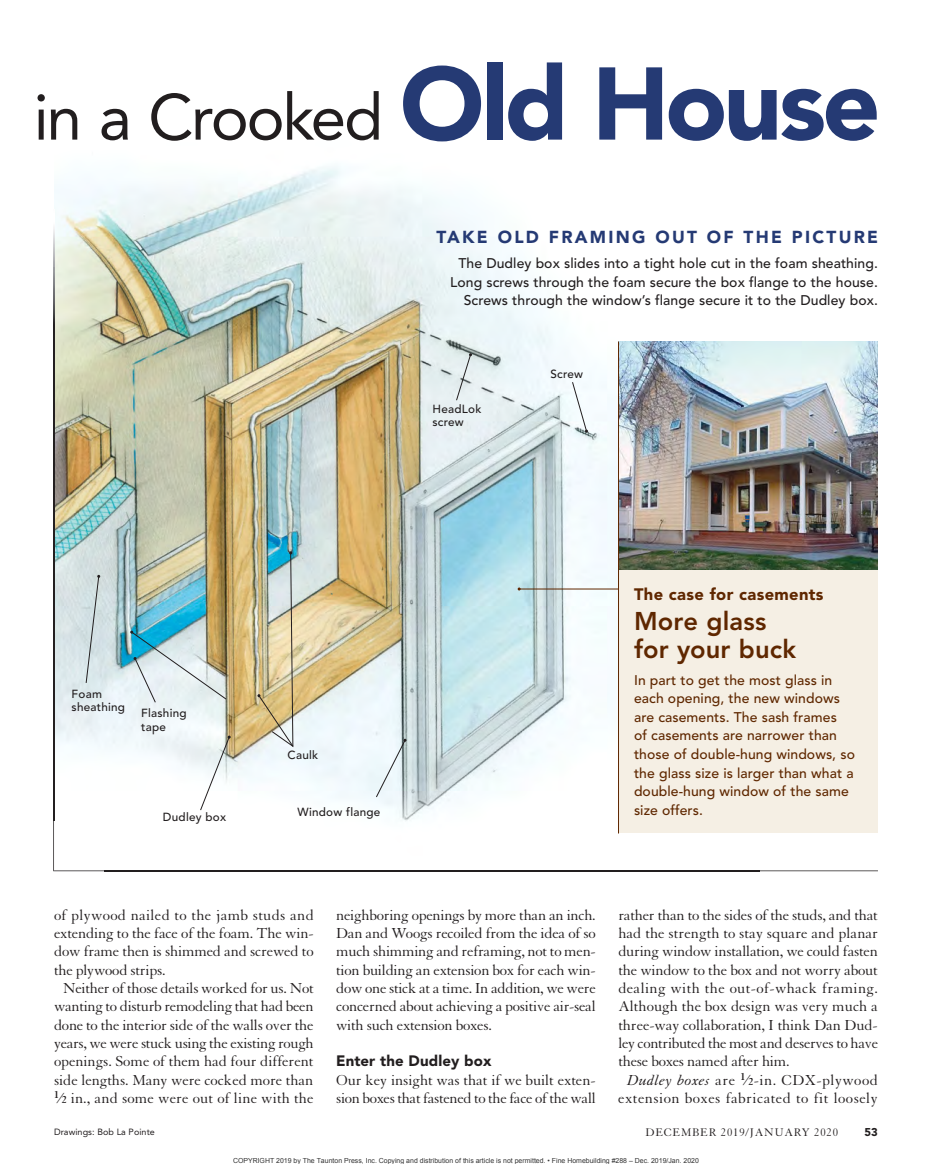
<style>
.page{position:relative;width:932px;height:1175px;background:#fff}
.page>*{position:absolute;margin:0;border:0;box-sizing:border-box;transform-origin:0 0}
.t1{font:64.2px "Avenir LT Std";letter-spacing:-.04em;color:#221e1f}
.t2{font:800 25.5px/28.5px "Avenir LT Std";letter-spacing:.005em;color:#5f2700}
.t3{font:900 17.25px "Avenir LT Std";letter-spacing:.13em;color:#253a74}
.t4{font:900 16.5px "Avenir LT Std";letter-spacing:.02em;color:#5f2700}
.t5{font:15.75px/18.3px "Granjon LT Std";letter-spacing:-.015em;color:#221e1f;text-align:justify}
.t6{font:15.75px "Granjon LT Std";letter-spacing:.03em;color:#221e1f}
.t7{font:15.75px "Granjon LT Std";letter-spacing:.02em;color:#221e1f}
.t8{font:15.75px "Granjon LT Std";letter-spacing:.01em;color:#221e1f}
.t9{font:900 15px "Avenir LT Std";letter-spacing:.005em;color:#221e1f}
.t10{font:500 13.95px/18.6px "Avenir LT Std";letter-spacing:.005em;color:#5f2700}
.t11{font:500 13.95px/18.6px "Avenir LT Std";letter-spacing:.005em;color:#221e1f;text-align:right}
.t12{font:12px "Granjon LT Std";letter-spacing:.07em;color:#221e1f}
.t13{font:500 11.7px/13.2px "Avenir LT Std";letter-spacing:.02em;color:#221e1f}
.t14{font:900 11.25px "Avenir LT Std";color:#221e1f}
.t15{font:9px "Avenir LT Std";letter-spacing:.005em;color:#221e1f}
.t16{font:6.9px "Arial";color:rgb(0 0 0/.8)}
.s1{font-weight:900;font-size:102px;color:#253a74}
.s2{font-weight:700}
.s3{font-weight:700;font-size:10.95px}
.s4{font-style:italic}
</style>
<div class="page">
<img style="left:54px;top:166px;width:564px;height:654px">
<div style="left:618px;top:341px;width:259px;height:492px;background:#f5efe4"></div>
<svg style="left:375px;top:738px;width:31px;height:60px"></svg>
<svg style="left:455px;top:353px;width:17px;height:48px"></svg>
<svg style="left:200px;top:735px;width:31px;height:76px"></svg>
<img style="left:619px;top:341px;width:258px;height:229px">
<hr style="left:519px;top:588px;width:99px;height:1px;background:#5f2700">
<img style="left:53px;top:820px;width:825px;height:51px">
<img style="left:53px;top:228px;width:1px;height:593px">
<img style="left:54px;top:209px;width:50px;height:662px">
<img style="left:104px;top:870px;width:655px;height:1px">
<hr style="left:618px;top:341px;width:1px;height:492px;background:#5f2700">
<svg style="left:85px;top:575px;width:15px;height:108px;background:#c6d3d5"></svg>
<svg style="left:571px;top:381px;width:17px;height:51px"></svg>
<img style="left:257px;top:551px;width:37px;height:196px">
<img style="left:130px;top:630px;width:97px;height:73px">
<p class="t1" style="left:33px;top:80px;width:848px">in a Crooked <span class="s1">Old House</span></p>
<p class="t3" style="left:436px;top:226px;width:443px">TAKE OLD FRAMING OUT OF THE PICTURE</p>
<p class="t11" style="left:450px;top:254px;width:429px">The Dudley box slides into a tight hole cut in the foam sheathing.<br>Long screws through the foam secure the box flange to the house.<br>Screws through the window’s flange secure it to the Dudley box.</p>
<p class="t13" style="left:432px;top:403px;width:50px">HeadLok screw</p>
<p class="t13" style="left:550px;top:367px;width:34px">Screw</p>
<p class="t13" style="left:72px;top:687px;width:55px">Foam sheathing</p>
<p class="t13" style="left:141px;top:707px;width:47px">Flashing tape</p>
<p class="t13" style="left:163px;top:810px;width:65px">Dudley box</p>
<p class="t13" style="left:287px;top:748px;width:32px">Caulk</p>
<p class="t13" style="left:297px;top:806px;width:84px">Window flange</p>
<p class="t4" style="left:634px;top:584px;width:191px">The case for casements</p>
<p class="t2" style="left:634px;top:607px;width:164px">More glass for your buck</p>
<p class="t10" style="left:634px;top:671px;width:222px">In part to get the most glass in each opening, the new windows are casements. The sash frames<br>of casements are narrower than those of double-hung windows, so the glass size is larger than what a double-hung window of the same size offers.</p>
<p class="t7" style="left:54px;top:906px;width:261px">of plywood nailed to the jamb studs and</p>
<p class="t5" style="left:54px;top:924px;width:261px">extending to the face of the foam. The win-</p>
<p class="t5" style="left:54px;top:942px;width:261px">dow frame then is shimmed and screwed to</p>
<p class="t5" style="left:54px;top:961px;width:113px">the plywood strips.</p>
<p class="t5" style="left:63px;top:979px;width:252px">Neither of those details worked for us. Not</p>
<p class="t5" style="left:54px;top:997px;width:261px">wanting to disturb remodeling that had been</p>
<p class="t5" style="left:54px;top:1016px;width:261px">done to the interior side of the walls over the</p>
<p class="t5" style="left:54px;top:1034px;width:261px">years, we were stuck using the existing rough</p>
<p class="t5" style="left:54px;top:1052px;width:261px">openings. Some of them had four different</p>
<p class="t5" style="left:54px;top:1070px;width:261px">side lengths. Many were cocked more than</p>
<p class="t8" style="left:54px;top:1089px;width:261px"><sup>1</sup><span class="s2">⁄</span><span class="s3">2</span> in., and some were out of line with the</p>
<p class="t5" style="left:336px;top:906px;width:261px">neighboring openings by more than an inch.<br>Dan and Woogs recoiled from the idea of so much shimming and reframing, not to men&shy;tion building an extension box for each win&shy;dow one stick at a time. In addition, we were concerned about achieving a positive air-seal with such extension boxes.</p>
<p class="t9" style="left:336px;top:1052px;width:157px">Enter the Dudley box</p>
<p class="t5" style="left:336px;top:1070px;width:261px">Our key insight was that if we built exten&shy;sion boxes that fastened to the face of the wall</p>
<p class="t5" style="left:618px;top:906px;width:261px">rather than to the sides of the studs, and that</p>
<p class="t5" style="left:618px;top:924px;width:261px">had the strength to stay square and planar</p>
<p class="t5" style="left:618px;top:942px;width:261px">during window installation, we could fasten</p>
<p class="t5" style="left:618px;top:961px;width:261px">the window to the box and not worry about</p>
<p class="t7" style="left:618px;top:979px;width:261px">dealing with the out-of-whack framing.</p>
<p class="t5" style="left:618px;top:997px;width:261px">Although the box design was very much a</p>
<p class="t5" style="left:618px;top:1016px;width:261px">three-way collaboration, I think Dan Dud-</p>
<p class="t5" style="left:618px;top:1034px;width:261px">ley contributed the most and deserves to have</p>
<p class="t5" style="left:618px;top:1052px;width:173px">these boxes named after him.</p>
<p class="t6" style="left:627px;top:1071px;width:252px"><span class="s4">Dudley boxes</span> are <sup>1</sup><span class="s2">⁄</span><span class="s3">2</span>-in. CDX-plywood</p>
<p class="t6" style="left:618px;top:1089px;width:261px">extension boxes fabricated to fit loosely</p>
<p class="t15" style="left:54px;top:1126px;width:102px">Drawings: Bob La Pointe</p>
<p class="t12" style="left:645px;top:1126px;width:194px">DECEMBER 2019/JANUARY 2020</p>
<p class="t14" style="left:864px;top:1125px;width:15px">53</p>
<p class="t16" style="left:233px;top:1155px;width:467px">COPYRIGHT 2019 by The Taunton Press, Inc. Copying and distribution of this article is not permitted. • Fine Homebuilding #288 – Dec. 2019/Jan. 2020</p>
</div>
